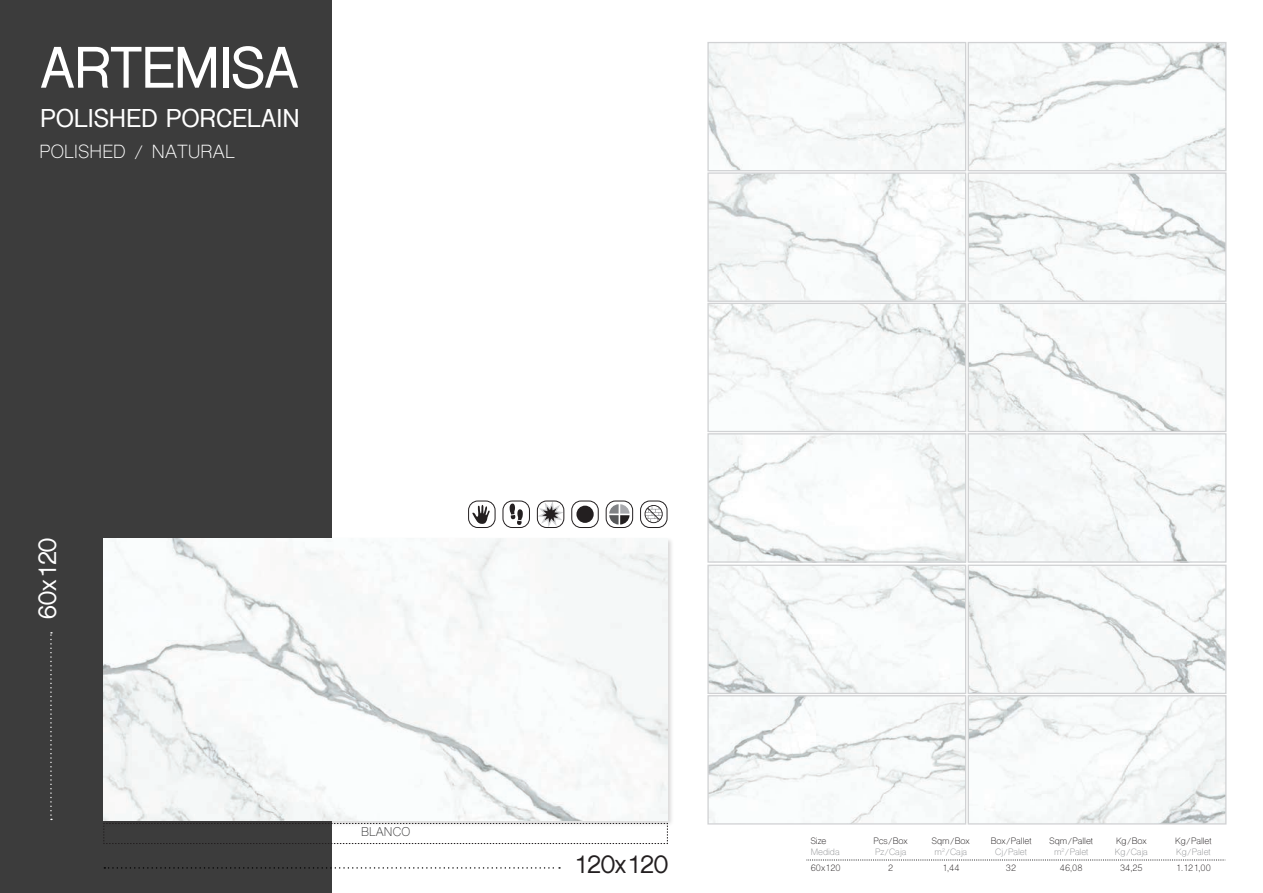
<style>
.page{position:relative;width:1263px;height:893px;background:#fff}
.page>*{position:absolute;margin:0;border:0;box-sizing:border-box;transform-origin:0 0}
.TITULO_COLECCION{font:700 54px "Shree Dev 0714";color:#fff}
.Material_Coleccion{font:700 24px "Shree Dev 0714";letter-spacing:.02em;color:#fff}
.TITULO_COLECCION-2{font:700 23.25px "Shree Dev 0714";color:#231f20}
.TITULO_COLECCION-3{font:700 23.25px "Shree Dev 0714";color:#fff}
.Material_Coleccion-2{font:18px "Shree Dev 0714";letter-spacing:.02em;color:#fff}
.Material_Coleccion-3{font:12px "Shree Dev 0714";letter-spacing:.02em;color:#3e3e3f}
.t1{font:8.7px/10.9px "Shree Dev 0714";color:#231f20;text-align:center}
.t2{font:8.7px/10.9px "Shree Dev 0714";color:#939598}
.s1{color:#231f20}
.s2{color:#939598}
</style>
<div class="page">
<div style="left:0;top:0;width:332px;height:893px;background:#3c3c3c"></div>
<div style="left:468px;top:501px;width:27px;height:27px;border:1px solid #231f20;border-radius:9px"></div>
<svg style="left:472px;top:505px;width:18px;height:20px"></svg>
<div style="left:503px;top:501px;width:27px;height:27px;border:1px solid #231f20;border-radius:9px"></div>
<svg style="left:510px;top:503px;width:13px;height:22px"></svg>
<div style="left:606px;top:501px;width:27px;height:27px;border:1px solid #231f20;border-radius:9px"></div>
<svg style="left:609px;top:504px;width:20px;height:20px"></svg>
<div style="left:572px;top:501px;width:26px;height:27px;border:1px solid #231f20;border-radius:9px"></div>
<div style="left:576px;top:506px;width:18px;height:17px;background:#231f20;border-radius:50%"></div>
<div style="left:537px;top:501px;width:27px;height:27px;border:1px solid #231f20;border-radius:9px"></div>
<svg style="left:537px;top:501px;width:27px;height:26px"></svg>
<div style="left:640px;top:501px;width:27px;height:27px;border:1px solid #231f20;border-radius:9px"></div>
<svg style="left:644px;top:505px;width:19px;height:18px"></svg>
<div style="left:103px;top:537px;width:571px;height:290px;background:#231f20;opacity:.17"></div>
<img style="left:104px;top:538px;width:564px;height:282px">
<svg style="left:50px;top:632px;width:2px;height:188px"></svg>
<svg style="left:104px;top:867px;width:456px;height:2px"></svg>
<img style="left:709px;top:44px;width:255px;height:125px">
<div style="left:707px;top:42px;width:259px;height:129px;border:1px solid #d1d2d4"></div>
<img style="left:709px;top:305px;width:255px;height:125px">
<div style="left:707px;top:303px;width:259px;height:129px;border:1px solid #d1d2d4"></div>
<img style="left:709px;top:567px;width:255px;height:125px">
<div style="left:707px;top:565px;width:259px;height:129px;border:1px solid #d1d2d4"></div>
<img style="left:709px;top:174px;width:255px;height:126px">
<div style="left:707px;top:172px;width:259px;height:130px;border:1px solid #d1d2d4"></div>
<img style="left:709px;top:435px;width:255px;height:126px">
<div style="left:707px;top:433px;width:259px;height:130px;border:1px solid #d1d2d4"></div>
<img style="left:709px;top:697px;width:255px;height:126px">
<div style="left:707px;top:695px;width:259px;height:130px;border:1px solid #d1d2d4"></div>
<img style="left:970px;top:44px;width:254px;height:125px">
<div style="left:968px;top:42px;width:258px;height:129px;border:1px solid #d1d2d4"></div>
<img style="left:970px;top:305px;width:254px;height:125px">
<div style="left:968px;top:303px;width:258px;height:129px;border:1px solid #d1d2d4"></div>
<img style="left:970px;top:567px;width:254px;height:125px">
<div style="left:968px;top:565px;width:258px;height:129px;border:1px solid #d1d2d4"></div>
<img style="left:970px;top:174px;width:254px;height:126px">
<div style="left:968px;top:172px;width:258px;height:130px;border:1px solid #d1d2d4"></div>
<img style="left:970px;top:435px;width:254px;height:126px">
<div style="left:968px;top:433px;width:258px;height:130px;border:1px solid #d1d2d4"></div>
<img style="left:970px;top:697px;width:254px;height:126px">
<div style="left:968px;top:695px;width:258px;height:130px;border:1px solid #d1d2d4"></div>
<svg style="left:103px;top:823px;width:565px;height:21px"></svg>
<svg style="left:806px;top:860px;width:420px;height:1px"></svg>
<p class="TITULO_COLECCION" style="left:40px;top:37px;width:260px">ARTEMISA</p>
<p class="Material_Coleccion" style="left:40px;top:105px;width:260px">POLISHED PORCELAIN</p>
<p class="Material_Coleccion-2" style="left:39px;top:141px;width:197px">POLISHED / NATURAL</p>
<p class="TITULO_COLECCION-3" style="left:34px;top:618px;width:82px;rotate:-90deg">60x120</p>
<p class="Material_Coleccion-3" style="left:361px;top:824px;width:51px">BLANCO</p>
<p class="TITULO_COLECCION-2" style="left:573px;top:851px;width:96px">120x120</p>
<p class="t2" style="left:811px;top:836px;width:30px"><span class="s1">Size<br></span>Medida</p>
<p class="t1" style="left:873px;top:836px;width:36px;text-align:left">Pcs/Box<br><span class="s2">Pz/Caja</span></p>
<p class="t1" style="left:932px;top:836px;width:39px">Sqm/Box <span class="s2">m</span><sup>2</sup><span class="s2">/Caja</span></p>
<p class="t1" style="left:991px;top:836px;width:42px">Box/Pallet<br><span class="s2">Cj/Palet</span></p>
<p class="t1" style="left:1049px;top:836px;width:45px">Sqm/Pallet <span class="s2">m</span><sup>2</sup><span class="s2">/Palet</span></p>
<p class="t2" style="left:1115px;top:836px;width:34px"><span class="s1">Kg/Box<br></span>Kg/Caja</p>
<p class="t1" style="left:1175px;top:836px;width:38px;text-align:left">Kg/Pallet<br><span class="s2">Kg/Palet</span></p>
<p class="t1" style="left:811px;top:863px;width:32px">60x120</p>
<p class="t1" style="left:888px;top:863px;width:7px">2</p>
<p class="t1" style="left:942px;top:863px;width:19px">1,44</p>
<p class="t1" style="left:1006px;top:863px;width:12px">32</p>
<p class="t1" style="left:1060px;top:863px;width:24px">46,08</p>
<p class="t1" style="left:1120px;top:863px;width:24px">34,25</p>
<p class="t1" style="left:1176px;top:863px;width:36px">1.121,00</p>
</div>
